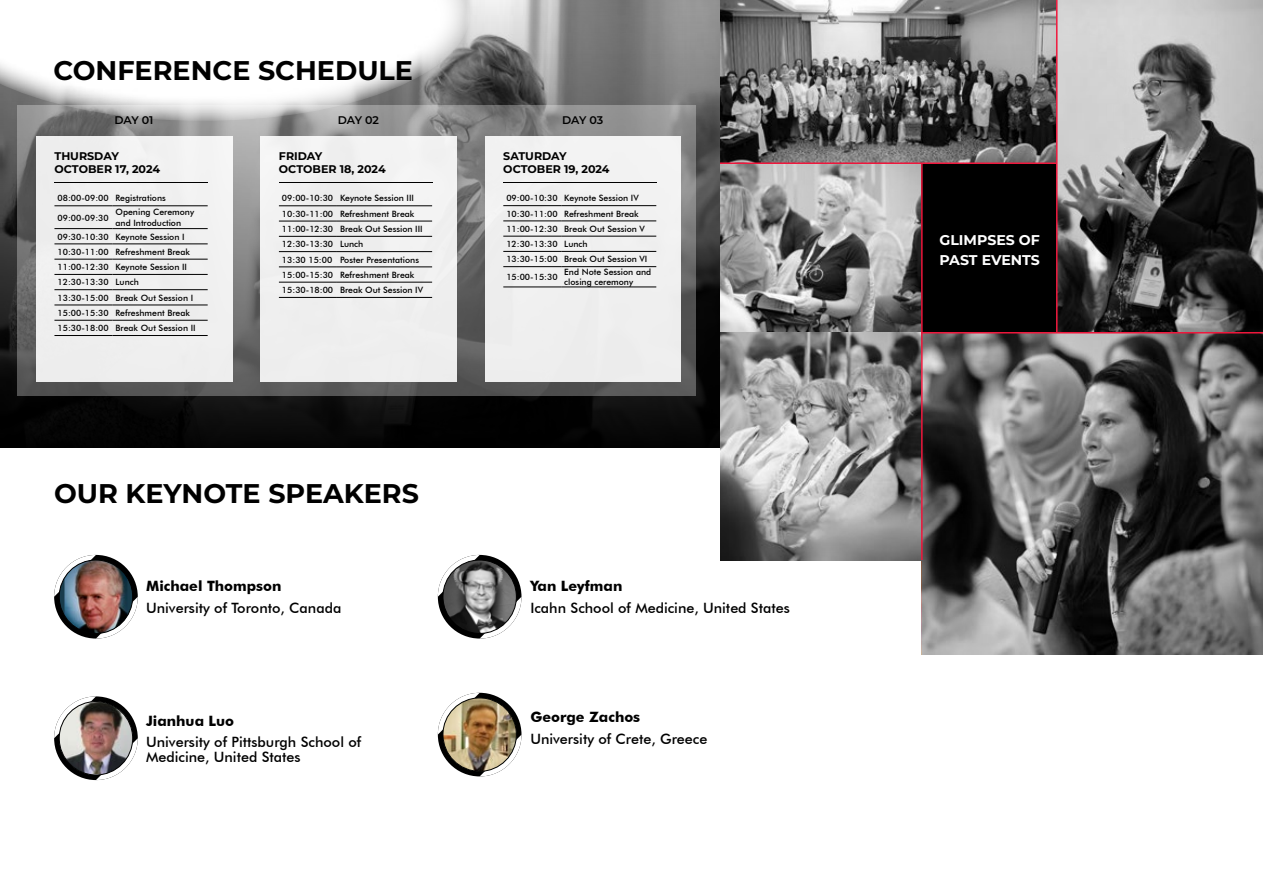
<style>
.page{position:relative;width:1263px;height:893px;background:#fff}
.page>*{position:absolute;margin:0;border:0;box-sizing:border-box;transform-origin:0 0}
.t1{font:700 27px "Montserrat";color:#000}
.t2{font:500 14.25px/14.2px "Futura BT";color:#000}
.t3{font:700 14.25px "Futura BT";color:#000}
.t4{font:700 14.1px/19.6px "Montserrat";color:#fff}
.t5{font:700 11.1px/13.5px "Montserrat";color:#000}
.t6{font:600 11.1px "Montserrat";letter-spacing:-.01em;color:#000}
.t7{font:500 8.7px/15.3px "Futura BT";color:#000}
</style>
<div class="page">
<img style="left:0;top:0;width:720px;height:448px">
<svg style="left:0;top:0;width:469px;height:121px"></svg>
<svg style="left:18px;top:105px;width:678px;height:290px;background:#7d7d7d"></svg>
<div style="left:36px;top:136px;width:196px;height:246px;background:#efefef"></div>
<hr style="left:54px;top:206px;width:58px;height:1px;background:#000">
<hr style="left:112px;top:206px;width:96px;height:1px;background:#000">
<hr style="left:54px;top:228px;width:58px;height:1px;background:#000">
<hr style="left:112px;top:228px;width:96px;height:1px;background:#000">
<hr style="left:54px;top:244px;width:58px;height:1px;background:#000">
<hr style="left:112px;top:244px;width:96px;height:1px;background:#000">
<hr style="left:54px;top:259px;width:58px;height:1px;background:#000">
<hr style="left:112px;top:259px;width:96px;height:1px;background:#000">
<hr style="left:54px;top:274px;width:58px;height:1px;background:#000">
<hr style="left:112px;top:274px;width:96px;height:1px;background:#000">
<hr style="left:54px;top:289px;width:58px;height:1px;background:#000">
<hr style="left:112px;top:289px;width:96px;height:1px;background:#000">
<hr style="left:54px;top:305px;width:58px;height:1px;background:#000">
<hr style="left:112px;top:305px;width:96px;height:1px;background:#000">
<hr style="left:54px;top:320px;width:58px;height:1px;background:#000">
<hr style="left:112px;top:320px;width:96px;height:1px;background:#000">
<hr style="left:54px;top:335px;width:58px;height:1px;background:#000">
<hr style="left:112px;top:335px;width:96px;height:1px;background:#000">
<hr style="left:54px;top:182px;width:154px;height:1px;background:#000">
<div style="left:260px;top:136px;width:197px;height:246px;background:#efefef"></div>
<hr style="left:279px;top:206px;width:58px;height:1px;background:#000">
<hr style="left:337px;top:206px;width:95px;height:1px;background:#000">
<hr style="left:279px;top:221px;width:58px;height:1px;background:#000">
<hr style="left:337px;top:221px;width:95px;height:1px;background:#000">
<hr style="left:279px;top:236px;width:58px;height:1px;background:#000">
<hr style="left:337px;top:236px;width:95px;height:1px;background:#000">
<hr style="left:279px;top:251px;width:58px;height:1px;background:#000">
<hr style="left:337px;top:251px;width:95px;height:1px;background:#000">
<hr style="left:279px;top:267px;width:58px;height:1px;background:#000">
<hr style="left:337px;top:267px;width:95px;height:1px;background:#000">
<hr style="left:279px;top:282px;width:58px;height:1px;background:#000">
<hr style="left:337px;top:282px;width:95px;height:1px;background:#000">
<hr style="left:279px;top:297px;width:58px;height:1px;background:#000">
<hr style="left:337px;top:297px;width:95px;height:1px;background:#000">
<hr style="left:279px;top:182px;width:153px;height:1px;background:#000">
<div style="left:485px;top:136px;width:196px;height:245px;background:#f0f0f0"></div>
<hr style="left:503px;top:205px;width:58px;height:1px;background:#000">
<hr style="left:561px;top:205px;width:95px;height:1px;background:#000">
<hr style="left:503px;top:221px;width:58px;height:1px;background:#000">
<hr style="left:561px;top:221px;width:95px;height:1px;background:#000">
<hr style="left:503px;top:236px;width:58px;height:1px;background:#000">
<hr style="left:561px;top:236px;width:95px;height:1px;background:#000">
<hr style="left:503px;top:251px;width:58px;height:1px;background:#000">
<hr style="left:561px;top:251px;width:95px;height:1px;background:#000">
<hr style="left:503px;top:266px;width:58px;height:1px;background:#000">
<hr style="left:561px;top:266px;width:95px;height:1px;background:#000">
<hr style="left:503px;top:287px;width:58px;height:1px;background:#000">
<hr style="left:561px;top:287px;width:95px;height:1px;background:#000">
<hr style="left:503px;top:182px;width:154px;height:1px;background:#000">
<svg style="left:54px;top:555px;width:84px;height:84px"></svg>
<svg style="left:59px;top:560px;width:74px;height:73px"></svg>
<img style="left:64px;top:560px;width:63px;height:73px">
<div style="left:59px;top:560px;width:74px;height:74px;border:1px solid #000;border-radius:50%"></div>
<svg style="left:438px;top:555px;width:83px;height:84px"></svg>
<img style="left:443px;top:560px;width:73px;height:73px;border-radius:37px">
<div style="left:443px;top:560px;width:74px;height:74px;border:1px solid #000;border-radius:50%"></div>
<svg style="left:438px;top:693px;width:83px;height:83px"></svg>
<img style="left:443px;top:698px;width:73px;height:73px;border-radius:37px">
<div style="left:443px;top:698px;width:74px;height:73px;border:1px solid #000;border-radius:50%"></div>
<svg style="left:54px;top:696px;width:84px;height:84px"></svg>
<img style="left:60px;top:701px;width:73px;height:73px">
<div style="left:59px;top:701px;width:74px;height:74px;border:1px solid #000;border-radius:50%"></div>
<img style="left:720px;top:0;width:336px;height:162px">
<img style="left:1057px;top:0;width:206px;height:332px">
<img style="left:720px;top:164px;width:201px;height:168px">
<div style="left:922px;top:164px;width:134px;height:168px;background:#000"></div>
<svg style="left:720px;top:332px;width:201px;height:228px;background:#919191"></svg>
<img style="left:922px;top:333px;width:340px;height:321px">
<hr style="left:921px;top:332px;width:342px;height:1px;background:#ef173c">
<hr style="left:720px;top:162px;width:336px;height:2px;background:#ef173c">
<hr style="left:1056px;top:0;width:1px;height:332px;background:#ef173c">
<hr style="left:921px;top:164px;width:1px;height:396px;background:#ef173c">
<img style="left:888px;top:43px;width:69px;height:21px">
<h1 class="t1" style="left:53px;top:51px;width:361px">CONFERENCE SCHEDULE</h1>
<p class="t6" style="left:115px;top:113px;width:40px">DAY 01</p>
<p class="t6" style="left:338px;top:113px;width:43px">DAY 02</p>
<p class="t6" style="left:562px;top:113px;width:43px">DAY 03</p>
<p class="t5" style="left:54px;top:149px;width:107px">THURSDAY<br>OCTOBER 17, 2024</p>
<p class="t5" style="left:279px;top:149px;width:108px">FRIDAY<br>OCTOBER 18, 2024</p>
<p class="t5" style="left:503px;top:149px;width:108px">SATURDAY<br>OCTOBER 19, 2024</p>
<p class="t7" style="left:58px;top:189px;width:110px;line-height:19px">08:00-09:00 Registrations<br>09:00-09:30</p>
<p class="t7" style="left:116px;top:206px;width:80px;line-height:11.2px">Opening Ceremony and Introduction</p>
<p class="t7" style="left:58px;top:229px;width:140px">09:30-10:30 Keynote Session I<br>10:30-11:00 Refreshment Break<br>11:00-12:30 Keynote Session II<br>12:30-13:30 Lunch<br>13:30-15:00 Break Out Session I<br>15:00-15:30 Refreshment Break<br>15:30-18:00 Break Out Session II</p>
<p class="t7" style="left:282px;top:191px;width:143px">09:00-10:30 Keynote Session III<br>10:30-11:00 Refreshment Break<br>11:00-12:30 Break Out Session III<br>12:30-13:30 Lunch<br>13:30 15:00 Poster Presentations<br>15:00-15:30 Refreshment Break<br>15:30-18:00 Break Out Session IV</p>
<p class="t7" style="left:506px;top:190px;width:142px">09:00-10:30 Keynote Session IV<br>10:30-11:00 Refreshment Break<br>11:00-12:30 Break Out Session V<br>12:30-13:30 Lunch<br>13:30-15:00 Break Out Session VI</p>
<p class="t7" style="left:506px;top:269px;width:53px">15:00-15:30</p>
<p class="t7" style="left:564px;top:266px;width:88px;line-height:10.5px">End Note Session and closing ceremony</p>
<h3 class="t4" style="left:939px;top:229px;width:102px">GLIMPSES OF<br>PAST EVENTS</h3>
<h1 class="t1" style="left:54px;top:474px;width:366px">OUR KEYNOTE SPEAKERS</h1>
<h2 class="t3" style="left:146px;top:578px;width:137px">Michael Thompson</h2>
<h2 class="t2" style="left:146px;top:600px;width:197px">University of Toronto, Canada</h2>
<h2 class="t3" style="left:530px;top:578px;width:94px">Yan Leyfman</h2>
<h2 class="t2" style="left:530px;top:600px;width:261px">Icahn School of Medicine, United States</h2>
<h2 class="t3" style="left:146px;top:712px;width:90px">Jianhua Luo</h2>
<h2 class="t2" style="left:146px;top:735px;width:217px">University of Pittsburgh School of<br>Medicine, United States</h2>
<h2 class="t3" style="left:530px;top:708px;width:111px">George Zachos</h2>
<h2 class="t2" style="left:530px;top:731px;width:179px">University of Crete, Greece</h2>
</div>
